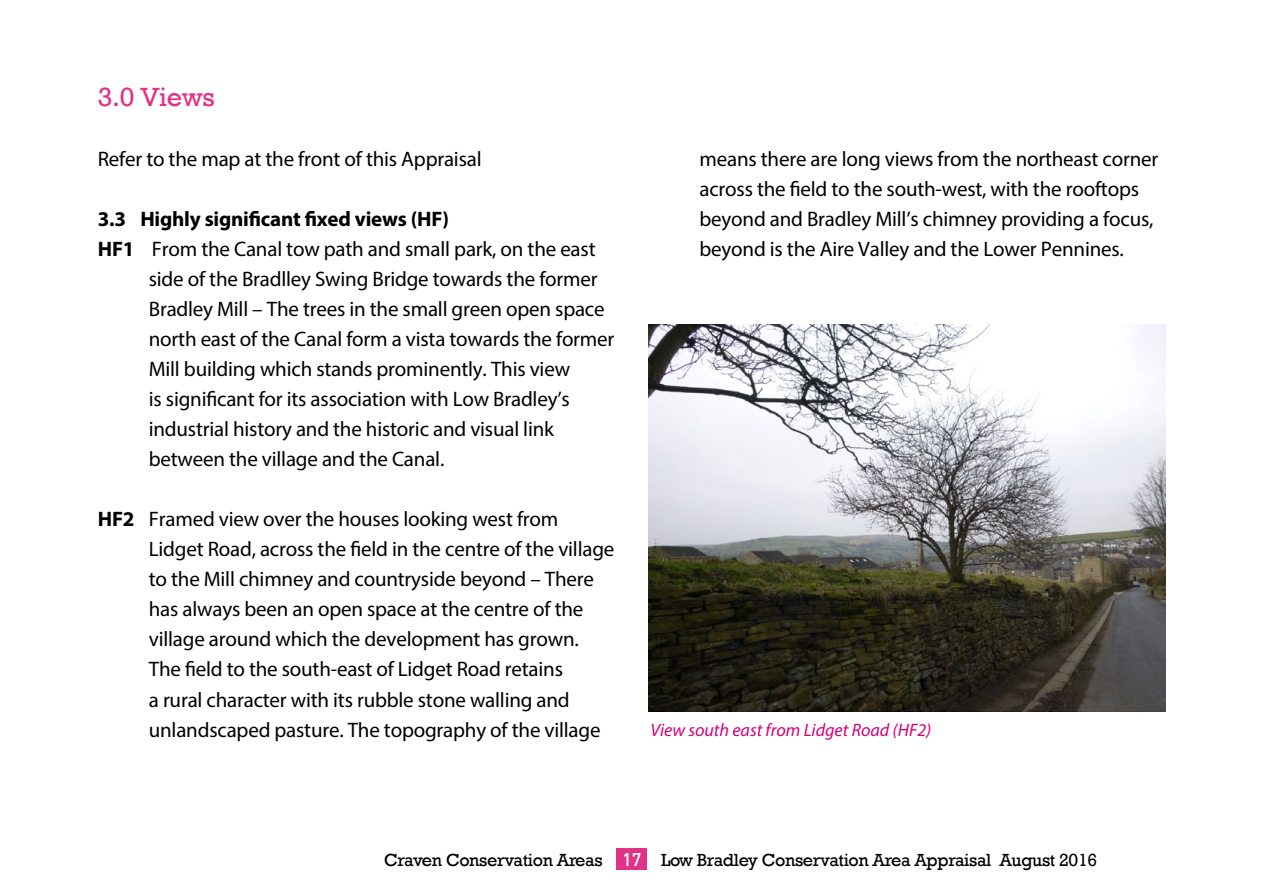
<style>
.page{position:relative;width:1263px;height:893px;background:#fff}
.page>*{position:absolute;margin:0;border:0;box-sizing:border-box;transform-origin:0 0}
.t1{font:27px "Rockwell";letter-spacing:-.01em;color:#e13288}
.t2{font:21px/30px "Myriad Pro";letter-spacing:-.01em;color:#000}
.t3{font:700 21px "Myriad Pro";letter-spacing:-.01em;color:#000}
.t4{font:18px "Rockwell";letter-spacing:-.02em;color:#000}
.t5{font:italic 18px "Myriad Pro";color:#d2007a}
.t6{font:500 18px "DIN";color:#fff}
.s1{font-weight:700}
</style>
<div class="page">
<div style="left:617px;top:848px;width:30px;height:22px;background:#e13288"></div>
<img style="left:648px;top:324px;width:517px;height:388px">
<h2 class="t1" style="left:98px;top:82px;width:119px">3.0 Views</h2>
<p class="t2" style="left:98px;top:144px;width:385px">Refer to the map at the front of this Appraisal</p>
<p class="t2" style="left:699px;top:144px;width:460px">means there are long views from the northeast corner across the feld to the south-west, with the rooftops</p>
<h3 class="t3" style="left:98px;top:206px;width:353px">3.3 Highly signifcant fxed views (HF)</h3>
<h3 class="t2" style="left:699px;top:204px;width:455px">beyond and Bradley Mill’s chimney providing a focus,</h3>
<p class="t2" style="left:98px;top:234px;width:499px"><span class="s1">HF1</span> From the Canal tow path and small park, on the east</p>
<p class="t2" style="left:699px;top:234px;width:426px">beyond is the Aire Valley and the Lower Pennines.</p>
<p class="t2" style="left:149px;top:264px;width:467px">side of the Bradlley Swing Bridge towards the former Bradley Mill – The trees in the small green open space north east of the Canal form a vista towards the former Mill building which stands prominently. This view<br>is signifcant for its association with Low Bradley’s industrial history and the historic and visual link between the village and the Canal.</p>
<p class="t2" style="left:98px;top:504px;width:462px"><span class="s1">HF2</span> Framed view over the houses looking west from</p>
<p class="t2" style="left:149px;top:534px;width:467px">Lidget Road, across the feld in the centre of the village</p>
<p class="t2" style="left:149px;top:564px;width:447px">to the Mill chimney and countryside beyond – There</p>
<p class="t2" style="left:149px;top:594px;width:436px">has always been an open space at the centre of the</p>
<p class="t2" style="left:149px;top:624px;width:431px">village around which the development has grown.</p>
<p class="t2" style="left:149px;top:654px;width:416px">The feld to the south-east of Lidget Road retains</p>
<p class="t2" style="left:149px;top:684px;width:422px">a rural character with its rubble stone walling and</p>
<p class="t2" style="left:149px;top:714px;width:453px">unlandscaped pasture. The topography of the village</p>
<p class="t5" style="left:650px;top:719px;width:282px">View south east from Lidget Road (HF2)</p>
<p class="t4" style="left:384px;top:849px;width:220px">Craven Conservation Areas</p>
<p class="t4" style="left:661px;top:849px;width:438px">Low Bradley Conservation Area Appraisal August 2016</p>
<p class="t6" style="left:622px;top:848px;width:21px">17</p>
</div>
